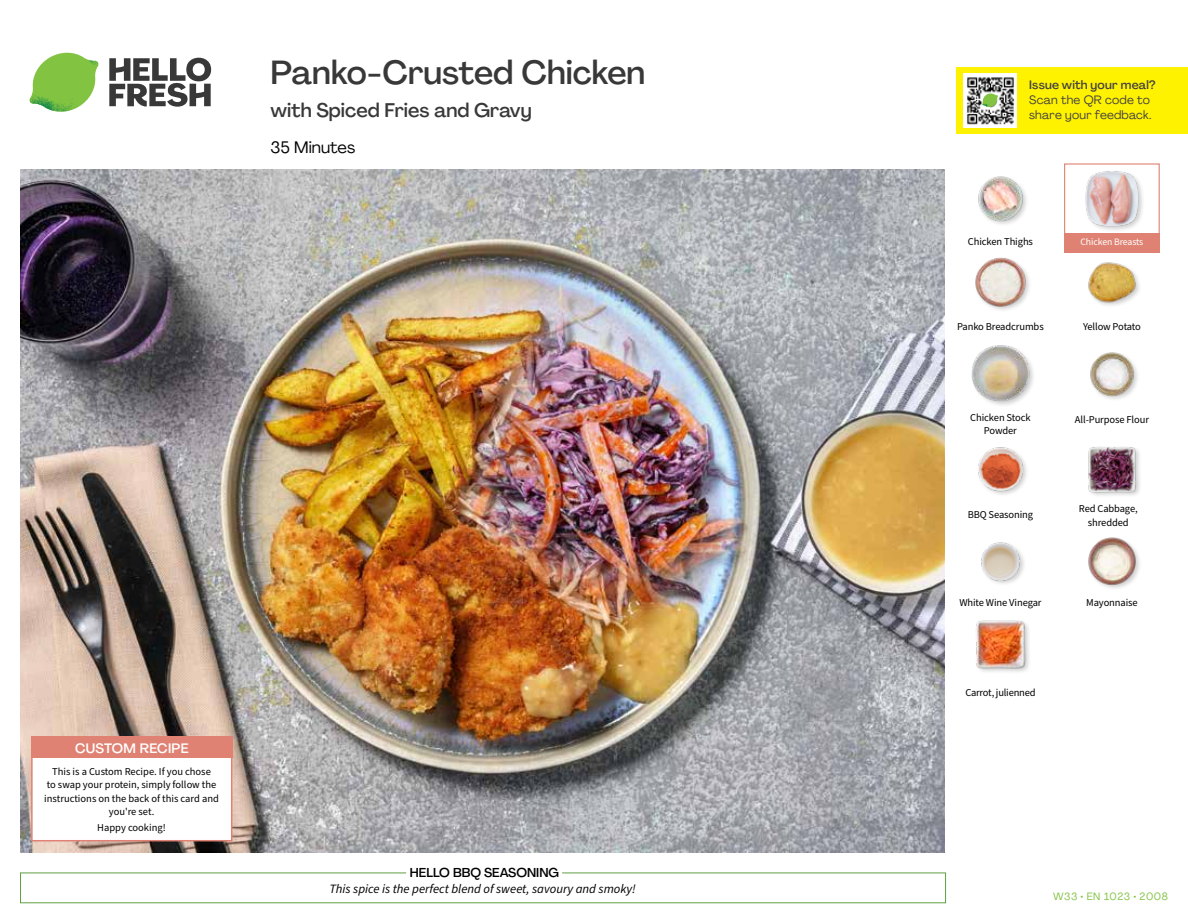
<style>
.page{position:relative;width:1188px;height:918px;background:#fff}
.page>*{position:absolute;margin:0;border:0;box-sizing:border-box;transform-origin:0 0}
.t1{font:500 33px "Agrandir";letter-spacing:-.005em;color:#383839}
.t2{font:500 19.5px "Agrandir";color:#383839}
.t3{font:16.5px "Agrandir";color:#000}
.t4{font:500 13.5px "Agrandir";letter-spacing:.02em;color:#fff}
.t5{font:italic 12.75px "Source Sans Pro";color:#000}
.t6{font:500 12.75px "Agrandir";color:#000}
.t7{font:12px/15px "Agrandir";letter-spacing:.02em;color:#414042}
.t8{font:500 12px "Agrandir";letter-spacing:.02em;color:#414042}
.t9{font:10.5px/13.5px "Source Sans Pro";letter-spacing:-.01em;color:#000;text-align:center}
.t10{font:10.5px "Agrandir";letter-spacing:.05em;color:#82c341}
.t11{font:9.75px "Source Sans Pro";letter-spacing:-.01em;color:#fff}
</style>
<div class="page">
<svg style="left:109px;top:57px;width:102px;height:50px"></svg>
<svg style="left:34px;top:53px;width:62px;height:40px"></svg>
<img style="left:67px;top:53px;width:32px;height:26px">
<img style="left:33px;top:75px;width:59px;height:11px">
<img style="left:29px;top:79px;width:61px;height:33px">
<img style="left:65px;top:86px;width:27px;height:25px">
<div style="left:20px;top:873px;width:926px;height:30px;border:1px solid #609f43"></div>
<div style="left:406px;top:865px;width:156px;height:15px;background:#fff"></div>
<img style="left:21px;top:170px;width:924px;height:682px">
<img style="left:976px;top:620px;width:53px;height:52px">
<img style="left:1088px;top:537px;width:52px;height:51px">
<img style="left:981px;top:542px;width:43px;height:42px">
<div style="left:1087px;top:445px;width:56px;height:54px;background:#000;opacity:.2"></div>
<img style="left:1087px;top:445px;width:50px;height:49px">
<img style="left:978px;top:447px;width:49px;height:48px">
<img style="left:1090px;top:352px;width:48px;height:47px">
<div style="left:971px;top:344px;width:65px;height:64px;background:#000;opacity:.2"></div>
<img style="left:972px;top:344px;width:57px;height:58px">
<img style="left:1088px;top:262px;width:51px;height:44px">
<img style="left:975px;top:257px;width:54px;height:53px">
<div style="left:1084px;top:170px;width:61px;height:63px;background:#000;opacity:.2"></div>
<img style="left:1084px;top:170px;width:57px;height:57px">
<img style="left:978px;top:176px;width:49px;height:48px">
<div style="left:1064px;top:163px;width:96px;height:73px;border:1px solid #df8273"></div>
<div style="left:1064px;top:234px;width:96px;height:19px;background:#df8273"></div>
<div style="left:31px;top:737px;width:201px;height:104px;background:#fff;border:2px solid #df8273"></div>
<div style="left:31px;top:737px;width:202px;height:21px;background:#df8273"></div>
<div style="left:956px;top:67px;width:232px;height:67px;background:#fff200"></div>
<img style="left:964px;top:74px;width:52px;height:54px">
<svg style="left:982px;top:93px;width:16px;height:14px"></svg>
<h1 class="t1" style="left:271px;top:52px;width:376px">Panko-Crusted Chicken</h1>
<h2 class="t2" style="left:271px;top:98px;width:263px">with Spiced Fries and Gravy</h2>
<h3 class="t3" style="left:271px;top:137px;width:86px">35 Minutes</h3>
<p class="t4" style="left:75px;top:739px;width:115px">CUSTOM RECIPE</p>
<p class="t9" style="left:44px;top:765px;width:176px">This is a Custom Recipe. If you chose<br>to swap your protein, simply follow the instructions on the back of this card and you're set.</p>
<p class="t9" style="left:97px;top:821px;width:70px">Happy cooking!</p>
<p class="t6" style="left:410px;top:864px;width:151px">HELLO BBQ SEASONING</p>
<p class="t5" style="left:329px;top:880px;width:308px">This spice is the perfect blend of sweet, savoury and smoky!</p>
<p class="t8" style="left:1029px;top:77px;width:128px">Issue with your meal?</p>
<p class="t7" style="left:1029px;top:92px;width:124px">Scan the QR code to share your feedback.</p>
<p class="t9" style="left:968px;top:235px;width:67px">Chicken Thighs</p>
<p class="t9" style="left:957px;top:320px;width:88px">Panko Breadcrumbs</p>
<p class="t11" style="left:1080px;top:236px;width:64px">Chicken Breasts</p>
<p class="t9" style="left:1083px;top:320px;width:59px">Yellow Potato</p>
<p class="t9" style="left:970px;top:411px;width:62px">Chicken Stock<br>Powder</p>
<p class="t9" style="left:1075px;top:413px;width:76px">All-Purpose Flour</p>
<p class="t9" style="left:968px;top:508px;width:67px">BBQ Seasoning</p>
<p class="t9" style="left:1079px;top:502px;width:60px">Red Cabbage, shredded</p>
<p class="t9" style="left:959px;top:596px;width:84px">White Wine Vinegar</p>
<p class="t9" style="left:1086px;top:596px;width:53px">Mayonnaise</p>
<p class="t9" style="left:965px;top:686px;width:72px">Carrot, julienned</p>
<p class="t10" style="left:1053px;top:890px;width:116px">W33 • EN 1023 • 2008</p>
</div>
